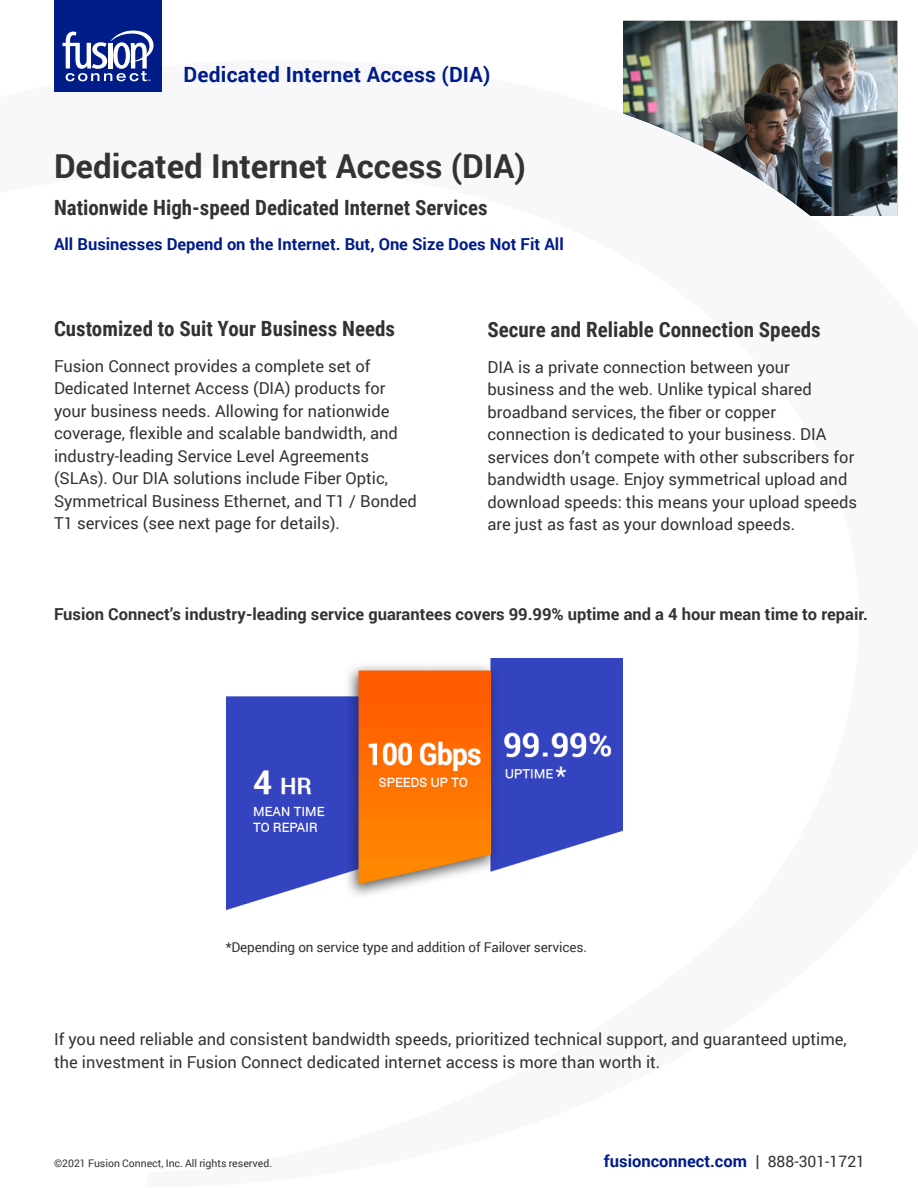
<style>
.page{position:relative;width:918px;height:1188px;background:#fff}
.page>*{position:absolute;margin:0;border:0;box-sizing:border-box;transform-origin:0 0}
.Page_Title{font:700 33px "Roboto";color:#333}
.Section_Header{font:700 21px "Roboto Condensed";color:#333}
.Body_Copy{font:700 21px "Roboto Condensed";color:#333}
.t1{font:700 21px "Roboto";letter-spacing:.01em;color:#001c88}
.Body_Copy-2{font:16.5px/22.5px "Roboto";color:#333}
.Intro_Copy{font:700 16.5px "Roboto";color:#333}
.Intro_Copy_-_Blue{font:700 16.5px "Roboto";color:#001c88}
.Small_Body_Copy{font:13.5px "Roboto";letter-spacing:-.01em;color:#333}
.t2{font:10.5px "Roboto";color:#333}
.s1{color:#333}
.s2{font-weight:400;font-size:15.75px;color:#333}
</style>
<div class="page">
<div style="left:54px;top:0;width:108px;height:92px;background:#001c88"></div>
<svg style="left:62px;top:30px;width:92px;height:51px"></svg>
<img style="left:623px;top:21px;width:274px;height:195px">
<img style="left:227px;top:659px;width:395px;height:250px">
<p class="t1" style="left:184px;top:59px;width:308px">Dedicated Internet Access (DIA)</p>
<p class="Page_Title" style="left:54px;top:143px;width:474px">Dedicated Internet Access (DIA)</p>
<p class="Section_Header" style="left:54px;top:193px;width:435px">Nationwide High-speed Dedicated Internet Services</p>
<p class="Intro_Copy_-_Blue" style="left:54px;top:233px;width:511px">All Businesses Depend on the Internet. But, One Size Does Not Fit All</p>
<p class="Section_Header" style="left:54px;top:314px;width:343px">Customized to Suit Your Business Needs</p>
<p class="Body_Copy-2" style="left:54px;top:354px;width:364px">Fusion Connect provides a complete set of Dedicated Internet Access (DIA) products for your business needs. Allowing for nationwide coverage, flexible and scalable bandwidth, and industry-leading Service Level Agreements (SLAs). Our DIA solutions include Fiber Optic, Symmetrical Business Ethernet, and T1 / Bonded T1 services (see next page for details).</p>
<p class="Body_Copy" style="left:488px;top:315px;width:335px">Secure and Reliable Connection Speeds</p>
<p class="Body_Copy-2" style="left:488px;top:355px;width:371px">DIA is a private connection between your business and the web. Unlike typical shared broadband services, the fiber or copper connection is dedicated to your business. DIA services don’t compete with other subscribers for bandwidth usage. Enjoy symmetrical upload and download speeds: this means your upload speeds are just as fast as your download speeds.</p>
<p class="Intro_Copy" style="left:54px;top:603px;width:815px">Fusion Connect’s industry-leading service guarantees covers 99.99% uptime and a 4 hour mean time to repair.</p>
<p class="Small_Body_Copy" style="left:226px;top:937px;width:363px">*Depending on service type and addition of Failover services.</p>
<p class="Body_Copy-2" style="left:54px;top:1028px;width:794px">If you need reliable and consistent bandwidth speeds, prioritized technical support, and guaranteed uptime, the investment in Fusion Connect dedicated internet access is more than worth it.</p>
<p class="t2" style="left:54px;top:1156px;width:220px">©2021 Fusion Connect, Inc. All rights reserved.</p>
<p class="Intro_Copy_-_Blue" style="left:604px;top:1150px;width:263px">fusionconnect.com <span class="s1">|</span> <span class="s2">888-301-1721</span></p>
</div>
